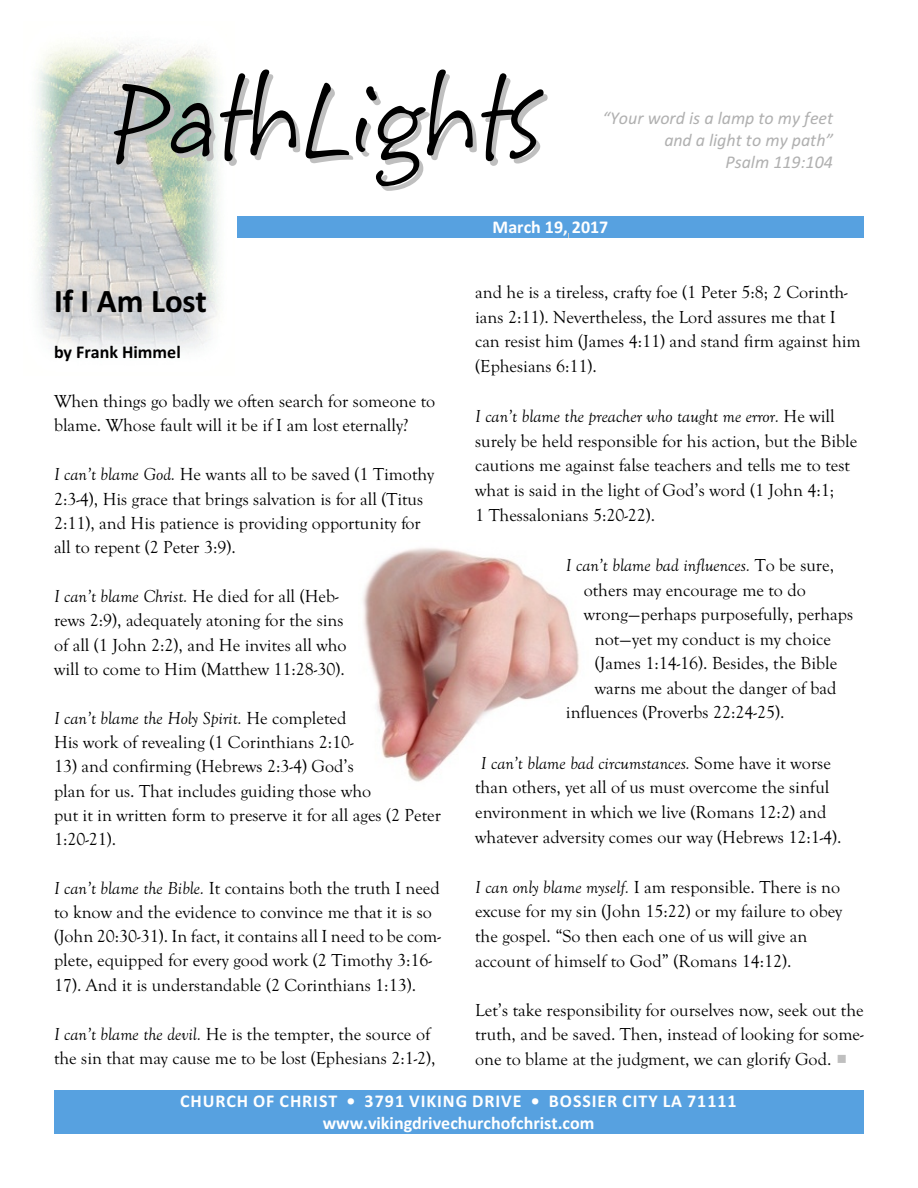
<style>
.page{position:relative;width:918px;height:1188px;background:#fff}
.page>*{position:absolute;margin:0;border:0;box-sizing:border-box;transform-origin:0 0}
.t1{font:102px "Starbabe Hmk";color:#000}
.t2{font:700 33px "Calibri";color:#000}
.t3{font:18px/24.6px "Goudy Old Style T";color:#000}
.t4{font:700 18px/21.9px "Calibri";letter-spacing:.045em;color:#fff;text-align:center}
.t5{font:italic 18px/21.9px "Calibri";color:#b0b0b0;text-align:right}
.t6{font:italic 18px "Goudy Old Style T";color:#000}
.t7{font:700 18px "Calibri";color:#000}
.t8{font:700 18px "Calibri";color:#fff}
.s1{font-style:italic}
.s2{font-style:normal}
</style>
<div class="page">
<img style="left:36px;top:44px;width:183px;height:309px">
<img style="left:363px;top:548px;width:216px;height:234px">
<div style="left:238px;top:216px;width:626px;height:22px;background:#57a1e0"></div>
<div style="left:54px;top:1090px;width:810px;height:44px;background:#57a1e0"></div>
<h1 class="t1" style="left:111px;top:58px;width:431px">PathLights</h1>
<p class="t5" style="left:603px;top:109px;width:232px">“Your word is a lamp to my feet and a light to my path”<br>Psalm 119:104</p>
<h2 class="t2" style="left:54px;top:288px;width:155px">If I Am Lost</h2>
<p class="t7" style="left:54px;top:345px;width:128px">by Frank Himmel</p>
<p class="t3" style="left:54px;top:389px;width:383px;line-height:24.2px">When things go badly we often search for someone to blame. Whose fault will it be if I am lost eternally?</p>
<p class="t3" style="left:54px;top:462px;width:382px;line-height:24.2px"><span class="s1">I can’t blame God.</span> He wants all to be saved (1 Timothy 2:3-4), His grace that brings salvation is for all (Titus 2:11), and His patience is providing opportunity for all to repent (2 Peter 3:9).</p>
<p class="t3" style="left:54px;top:584px;width:294px;line-height:24.2px"><span class="s1">I can’t blame Christ.</span> He died for all (Heb&shy;rews 2:9), adequately atoning for the sins of all (1 John 2:2), and He invites all who will to come to Him (Matthew 11:28-30).</p>
<p class="t3" style="left:54px;top:706px;width:301px"><span class="s1">I can’t blame the Holy Spirit.</span> He completed<br>His work of revealing (1 Corinthians 2:10-</p>
<p class="t3" style="left:54px;top:754px;width:388px;line-height:24.2px">13) and confirming (Hebrews 2:3-4) God’s<br>plan for us. That includes guiding those who<br>put it in written form to preserve it for all ages (2 Peter 1:20-21).</p>
<p class="t3" style="left:54px;top:876px;width:388px;line-height:24.2px"><span class="s1">I can’t blame the Bible.</span> It contains both the truth I need to know and the evidence to convince me that it is so (John 20:30-31). In fact, it contains all I need to be com&shy;plete, equipped for every good work (2 Timothy 3:16- 17). And it is understandable (2 Corinthians 1:13).</p>
<p class="t3" style="left:54px;top:1022px;width:383px"><span class="s1">I can’t blame the devil.</span> He is the tempter, the source of the sin that may cause me to be lost (Ephesians 2:1-2),</p>
<p class="t8" style="left:493px;top:220px;width:117px">March 19, 2017</p>
<p class="t3" style="left:475px;top:280px;width:387px">and he is a tireless, crafty foe (1 Peter 5:8; 2 Corinth&shy;ians 2:11). Nevertheless, the Lord assures me that I can resist him (James 4:11) and stand firm against him (Ephesians 6:11).</p>
<p class="t3" style="left:475px;top:404px;width:384px"><span class="s1">I can’t blame the preacher who taught me error.</span> He will surely be held responsible for his action, but the Bible cautions me against false teachers and tells me to test what is said in the light of God’s word (1 John 4:1;<br>1 Thessalonians 5:20-22).</p>
<p class="t6" style="left:566px;top:555px;width:270px">I can’t blame bad influences. <span class="s2">To be sure,</span></p>
<p class="t3" style="left:584px;top:577px;width:224px">others may encourage me to do</p>
<p class="t3" style="left:584px;top:602px;width:271px">wrong—perhaps purposefully, perhaps</p>
<p class="t3" style="left:595px;top:627px;width:238px">not—yet my conduct is my choice</p>
<p class="t3" style="left:595px;top:651px;width:244px">(James 1:14-16). Besides, the Bible</p>
<p class="t3" style="left:595px;top:676px;width:243px">warns me about the danger of bad</p>
<p class="t3" style="left:566px;top:700px;width:220px">influences (Proverbs 22:24-25).</p>
<p class="t3" style="left:475px;top:750px;width:368px;text-indent:6px"><span class="s1">I can’t blame bad circumstances.</span> Some have it worse than others, yet all of us must overcome the sinful environment in which we live (Romans 12:2) and whatever adversity comes our way (Hebrews 12:1-4).</p>
<p class="t3" style="left:475px;top:875px;width:369px"><span class="s1">I can only blame myself.</span> I am responsible. There is no excuse for my sin (John 15:22) or my failure to obey the gospel. “So then each one of us will give an account of himself to God” (Romans 14:12).</p>
<p class="t3" style="left:475px;top:998px;width:390px;text-align:justify">Let’s take responsibility for ourselves now, seek out the truth, and be saved. Then, instead of looking for some&shy;one to blame at the judgment, we can glorify God.</p>
<p class="t4" style="left:180px;top:1092px;width:558px">CHURCH OF CHRIST • 3791 VIKING DRIVE • BOSSIER CITY LA 71111 www.vikingdrivechurchofchrist.com</p>
</div>
